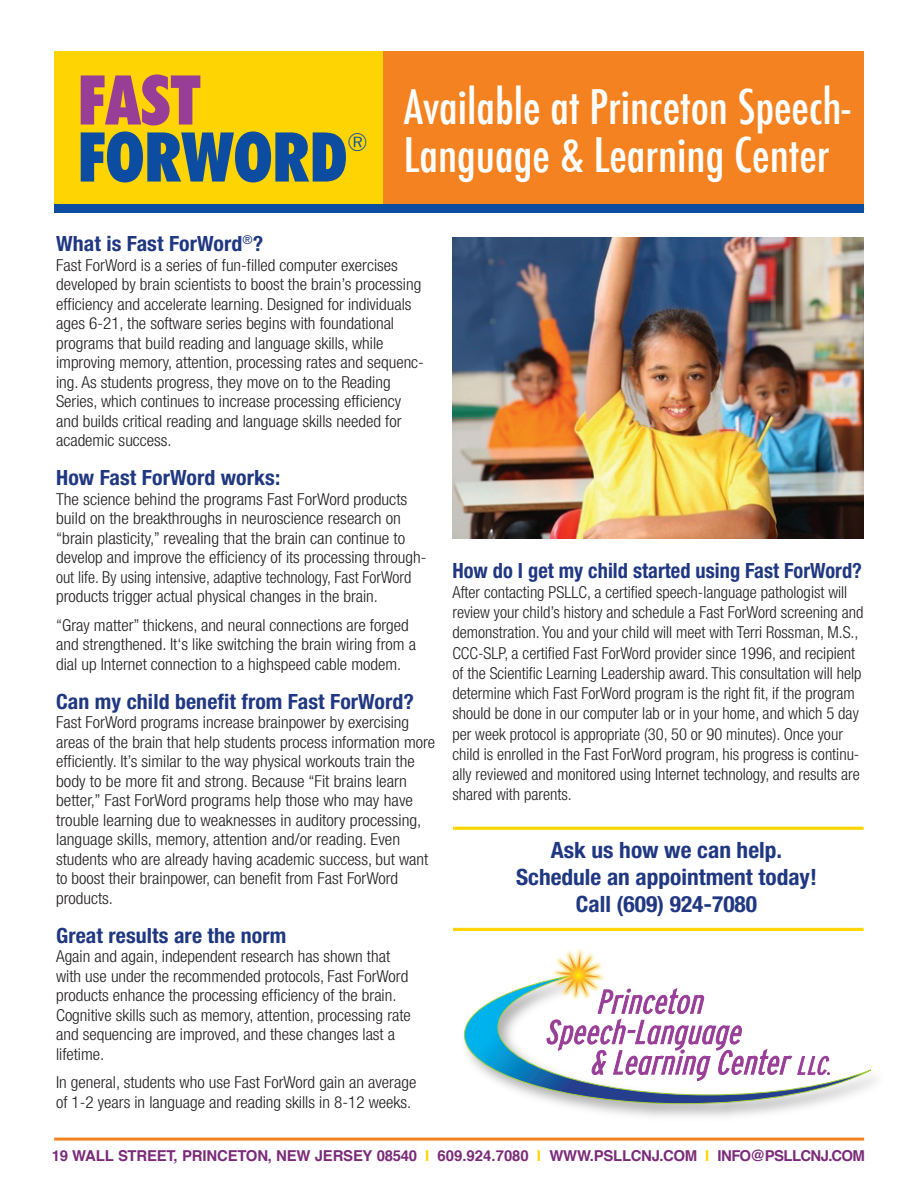
<style>
.page{position:relative;width:918px;height:1188px;background:#fff}
.page>*{position:absolute;margin:0;border:0;box-sizing:border-box;transform-origin:0 0}
.t1{font:900 condensed 68.85px "Futura BT";letter-spacing:.005em;color:#0d4da1}
.t2{font:900 condensed 68.85px "Futura BT";color:#983e97}
.t3{font:500 condensed 46.5px/48px "Futura";color:#fff}
.t4{font:300 condensed 25.2px "Futura BT";color:#0d4da1}
.t5{font:700 condensed 22.5px/27px "Helvetica Neue";color:#203882;text-align:center;scale:1.04 1}
.t6{font:700 condensed 21px "Helvetica Neue";letter-spacing:.005em;color:#203882;scale:1.04 1}
.t7{font:700 condensed 21px "Helvetica Neue";letter-spacing:.005em;color:#203882}
.t8{font:300 condensed 16.5px/19.5px "Helvetica Neue";color:#231f20;scale:1.04 1}
.t9{font:300 condensed 16.5px/20.2px "Helvetica Neue";color:#231f20}
.t10{font:300 condensed 16.5px/19.5px "Helvetica Neue";color:#231f20;scale:1.06 1}
.t11{font:700 15px "Helvetica";letter-spacing:-.015em;color:#7a2b78}
.s1{color:#fed503}
</style>
<div class="page">
<div style="left:380px;top:51px;width:484px;height:157px;background:#f58220"></div>
<img style="left:453px;top:238px;width:411px;height:300px">
<div style="left:54px;top:51px;width:328px;height:157px;background:#fed503"></div>
<div style="left:54px;top:204px;width:810px;height:9px;background:#0d4da1"></div>
<hr style="left:54px;top:1138px;width:810px;height:3px;background:#f58220">
<svg style="left:463px;top:980px;width:418px;height:125px"></svg>
<img style="left:567px;top:949px;width:16px;height:3px">
<svg style="left:546px;top:952px;width:284px;height:129px"></svg>
<hr style="left:453px;top:928px;width:411px;height:3px;background:#fed503">
<hr style="left:453px;top:827px;width:411px;height:3px;background:#fed503">
<h1 class="t2" style="left:78px;top:58px;width:124px">FAST</h1>
<h1 class="t1" style="left:78px;top:115px;width:270px">FORWORD</h1>
<h3 class="t4" style="left:347px;top:126px;width:22px">®</h3>
<h2 class="t3" style="left:404px;top:83px;width:448px">Available at Princeton Speech-<br>Language &amp; Learning Center</h2>
<p class="t6" style="left:56px;top:231px;width:201px">What is Fast ForWord<sup>®</sup>?</p>
<p class="t8" style="left:56px;top:255px;width:355px">Fast ForWord is a series of fun-filled computer exercises developed by brain scientists to boost the brain’s processing efficiency and accelerate learning. Designed for individuals ages 6-21, the software series begins with foundational programs that build reading and language skills, while improving memory, attention, processing rates and sequenc&shy;ing. As students progress, they move on to the Reading Series, which continues to increase processing efficiency and builds critical reading and language skills needed for academic success.</p>
<p class="t6" style="left:56px;top:465px;width:217px">How Fast ForWord works:</p>
<p class="t10" style="left:56px;top:489px;width:351px">The science behind the programs Fast ForWord products build on the breakthroughs in neuroscience research on “brain plasticity,” revealing that the brain can continue to develop and improve the efficiency of its processing through&shy;out life. By using intensive, adaptive technology, Fast ForWord products trigger actual physical changes in the brain.</p>
<p class="t8" style="left:56px;top:615px;width:348px">“Gray matter” thickens, and neural connections are forged and strengthened. It‘s like switching the brain wiring from a dial up Internet connection to a highspeed cable modem.</p>
<p class="t6" style="left:56px;top:689px;width:346px">Can my child benefit from Fast ForWord?</p>
<p class="t8" style="left:56px;top:713px;width:366px">Fast ForWord programs increase brainpower by exercising areas of the brain that help students process information more efficiently. It’s similar to the way physical workouts train the body to be more fit and strong. Because “Fit brains learn better,” Fast ForWord programs help those who may have trouble learning due to weaknesses in auditory processing, language skills, memory, attention and/or reading. Even students who are already having academic success, but want to boost their brainpower, can benefit from Fast ForWord products.</p>
<p class="t6" style="left:56px;top:923px;width:223px">Great results are the norm</p>
<p class="t8" style="left:56px;top:947px;width:343px">Again and again, independent research has shown that with use under the recommended protocols, Fast ForWord products enhance the processing efficiency of the brain.<br>Cognitive skills such as memory, attention, processing rate and sequencing are improved, and these changes last a lifetime.</p>
<p class="t8" style="left:56px;top:1073px;width:348px">In general, students who use Fast ForWord gain an average of 1-2 years in language and reading skills in 8-12 weeks.</p>
<p class="t7" style="left:452px;top:557px;width:411px">How do I get my child started using Fast ForWord?</p>
<p class="t9" style="left:452px;top:582px;width:412px">After contacting PSLLC, a certified speech-language pathologist will review your child’s history and schedule a Fast ForWord screening and demonstration. You and your child will meet with Terri Rossman, M.S., CCC-SLP, a certified Fast ForWord provider since 1996, and recipient of the Scientific Learning Leadership award. This consultation will help determine which Fast ForWord program is the right fit, if the program should be done in our computer lab or in your home, and which 5 day per week protocol is appropriate (30, 50 or 90 minutes). Once your child is enrolled in the Fast ForWord program, his progress is continu&shy;ally reviewed and monitored using Internet technology, and results are shared with parents.</p>
<h3 class="t5" style="left:516px;top:836px;width:291px">Ask us how we can help.<br>Schedule an appointment today!<br>Call (609) 924-7080</h3>
<p class="t11" style="left:52px;top:1143px;width:815px">19 WALL STREET, PRINCETON, NEW JERSEY 08540 <span class="s1">I</span> 609.924.7080 <span class="s1">I</span> WWW.PSLLCNJ.COM <span class="s1">I</span> INFO@PSLLCNJ.COM</p>
</div>
